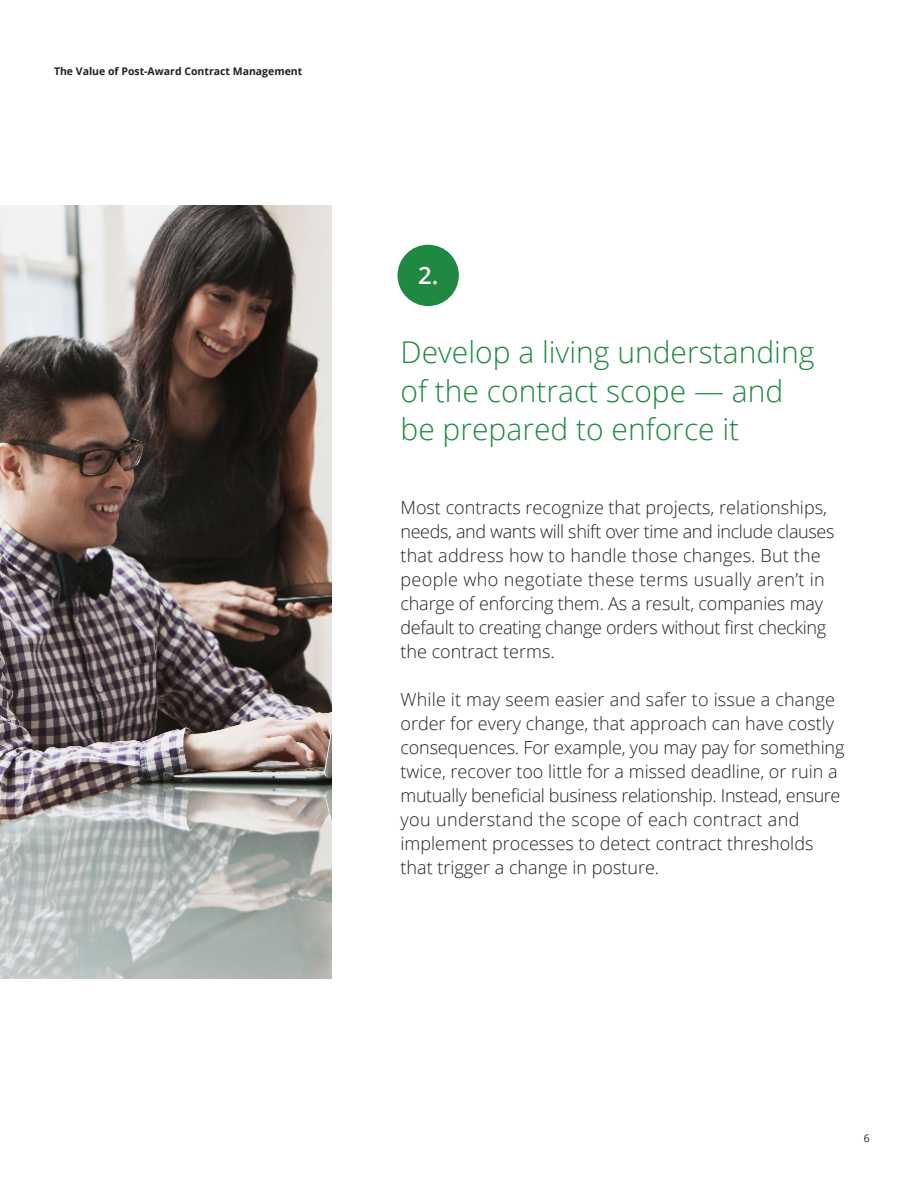
<style>
.page{position:relative;width:918px;height:1188px;background:#fff}
.page>*{position:absolute;margin:0;border:0;box-sizing:border-box;transform-origin:0 0}
.t1{font:300 30px/38.2px "Open Sans";color:#1f8942}
.t2{font:600 24px "Open Sans";color:#fff}
.t3{font:300 18px/24px "Open Sans";color:#231f20}
.t4{font:700 10.5px "Open Sans";color:#231f20}
.t5{font:10.5px "Open Sans";color:#231f20}
</style>
<div class="page">
<img style="left:0;top:205px;width:331px;height:773px">
<div style="left:397px;top:245px;width:62px;height:61px;background:#1f8942;border-radius:50%"></div>
<p class="t4" style="left:54px;top:64px;width:250px">The Value of Post-Award Contract Management</p>
<p class="t2" style="left:418px;top:258px;width:22px">2.</p>
<p class="t1" style="left:400px;top:333px;width:415px">Develop a living understanding of the contract scope — and be prepared to enforce it</p>
<p class="t3" style="left:400px;top:495px;width:435px">Most contracts recognize that projects, relationships, needs, and wants will shift over time and include clauses that address how to handle those changes. But the people who negotiate these terms usually aren’t in charge of enforcing them. As a result, companies may default to creating change orders without first checking the contract terms.</p>
<p class="t3" style="left:400px;top:687px;width:445px">While it may seem easier and safer to issue a change order for every change, that approach can have costly consequences. For example, you may pay for something twice, recover too little for a missed deadline, or ruin a mutually beneficial business relationship. Instead, ensure you understand the scope of each contract and implement processes to detect contract thresholds that trigger a change in posture.</p>
<p class="t5" style="left:864px;top:1131px;width:8px">6</p>
</div>
